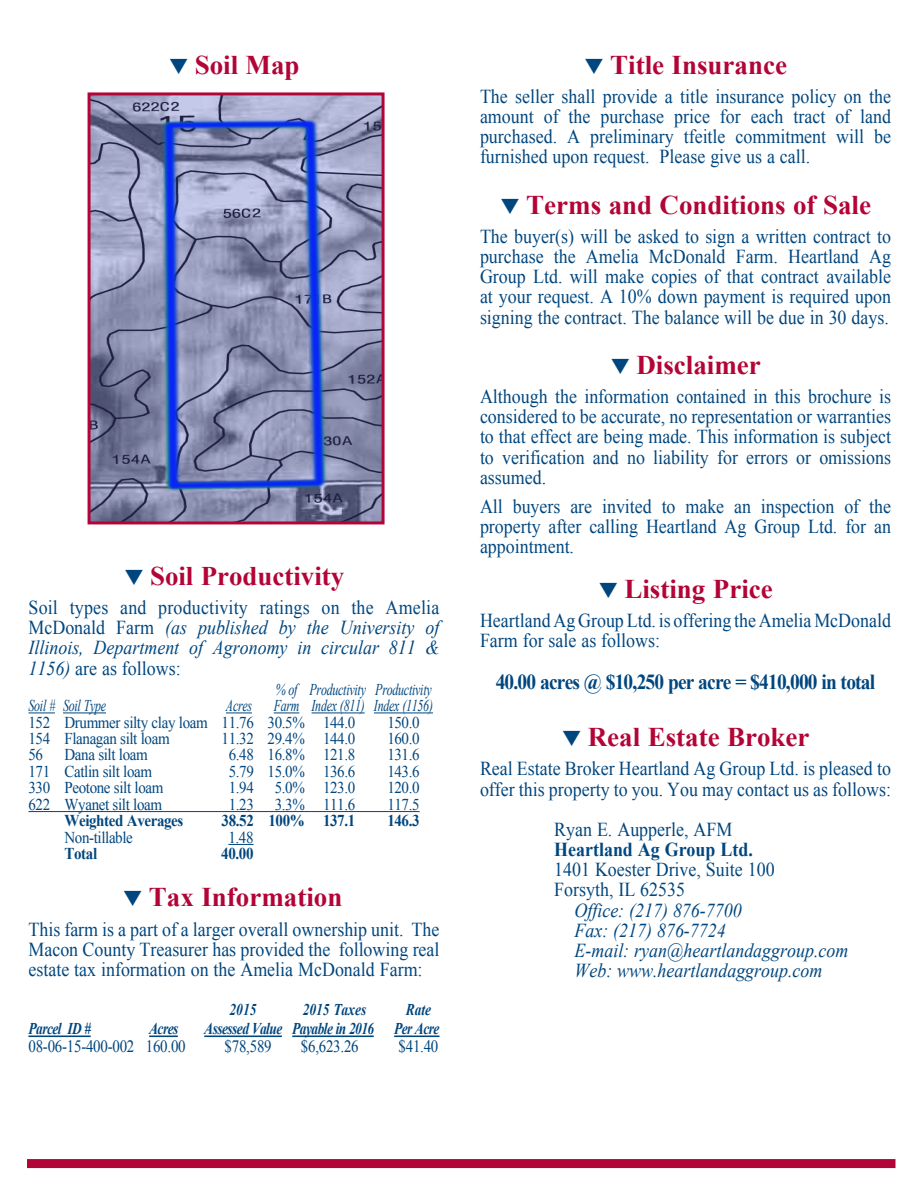
<style>
.page{position:relative;width:918px;height:1188px;background:#fff}
.page>*{position:absolute;margin:0;border:0;box-sizing:border-box;transform-origin:0 0}
.t1{font:700 27px "Times New Roman";color:#b30437}
.t2{font:700 26.85px "Times New Roman";color:#b30437}
.t3{font:700 21.3px "Times New Roman";letter-spacing:-.04em;color:#00467e;scale:.91 1}
.t4{font:19.8px/20.1px "Times New Roman";color:#00467e;text-align:justify;scale:.91 1}
.t5{font:italic 19.8px/20.1px "Times New Roman";color:#00467e;text-align:justify;scale:.91 1}
.t6{font:700 19.8px "Times New Roman";color:#00467e;scale:.91 1}
.t7{font:17.25px "Times New Roman";letter-spacing:-.015em;color:#00467e;scale:.86 1}
.t8{font:16.5px "Times New Roman";letter-spacing:-.025em;color:#00467e;scale:.91 1}
.t9{font:italic 16.5px "Times New Roman";letter-spacing:-.02em;color:#00467e;scale:.73 1}
.t10{font:italic 700 16.5px "Times New Roman";letter-spacing:-.04em;color:#00467e;scale:.82 1}
.t11{font:700 16.5px "Times New Roman";letter-spacing:-.025em;color:#00467e;scale:.91 1}
.t12{font:italic 700 16.5px "Times New Roman";color:#00467e;scale:.82 1}
.s1{color:#00467e}
.s2{font-style:normal}
</style>
<div class="page">
<div style="left:27px;top:1159px;width:869px;height:9px;background:#b30437"></div>
<svg style="left:28px;top:713px;width:27px;height:1px"></svg>
<hr style="left:63px;top:713px;width:43px;height:1px;background:#00467e">
<svg style="left:226px;top:713px;width:26px;height:1px"></svg>
<svg style="left:274px;top:713px;width:25px;height:1px"></svg>
<hr style="left:312px;top:713px;width:53px;height:1px;background:#00467e">
<hr style="left:374px;top:713px;width:59px;height:1px;background:#00467e">
<hr style="left:28px;top:811px;width:392px;height:1px;background:#00467e">
<svg style="left:228px;top:844px;width:26px;height:1px"></svg>
<hr style="left:28px;top:1036px;width:63px;height:1px;background:#00467e">
<svg style="left:149px;top:1036px;width:29px;height:1px"></svg>
<hr style="left:204px;top:1036px;width:78px;height:1px;background:#00467e">
<hr style="left:292px;top:1036px;width:82px;height:1px;background:#00467e">
<hr style="left:394px;top:1036px;width:45px;height:1px;background:#00467e">
<svg style="left:87px;top:92px;width:298px;height:433px;background:#8386b0"></svg>
<p class="t1" style="left:168px;top:46px;width:133px"><span class="s1">❑</span> Soil Map</p>
<p class="t2" style="left:124px;top:557px;width:222px"><span class="s1">❑</span> Soil Productivity</p>
<p class="t5" style="left:28px;top:597px;width:453px"><span class="s2">Soil types and productivity ratings on the Amelia McDonald Farm</span> (as published by the University of Illinois, Department of Agronomy in circular 811 &amp; 1156) <span class="s2">are as follows:</span></p>
<p class="t9" style="left:276px;top:678px;width:215px">% of Productivity Productivity</p>
<p class="t9" style="left:28px;top:694px;width:108px">Soil # Soil Type</p>
<p class="t9" style="left:226px;top:694px;width:37px">Acres</p>
<p class="t9" style="left:274px;top:694px;width:220px">Farm Index (811) Index (1156)</p>
<p class="t8" style="left:28px;top:711px;width:361px">152 Drummer silty clay loam 11.76 30.5% 144.0</p>
<p class="t8" style="left:387px;top:711px;width:37px">150.0</p>
<p class="t8" style="left:28px;top:727px;width:157px">154 Flanagan silt loam</p>
<p class="t8" style="left:222px;top:727px;width:148px">11.32 29.4% 144.0</p>
<p class="t8" style="left:387px;top:727px;width:37px">160.0</p>
<p class="t8" style="left:28px;top:744px;width:18px">56</p>
<p class="t8" style="left:64px;top:744px;width:93px">Dana silt loam</p>
<p class="t8" style="left:229px;top:744px;width:141px">6.48 16.8% 121.8</p>
<p class="t8" style="left:387px;top:744px;width:37px">131.6</p>
<p class="t8" style="left:28px;top:760px;width:137px">171 Catlin silt loam</p>
<p class="t8" style="left:229px;top:760px;width:141px">5.79 15.0% 136.6</p>
<p class="t8" style="left:387px;top:760px;width:37px">143.6</p>
<p class="t8" style="left:28px;top:777px;width:150px">330 Peotone silt loam</p>
<p class="t8" style="left:229px;top:777px;width:29px">1.94</p>
<p class="t8" style="left:275px;top:777px;width:90px">5.0% 123.0</p>
<p class="t8" style="left:387px;top:777px;width:37px">120.0</p>
<p class="t8" style="left:28px;top:793px;width:148px">622 Wyanet silt loam</p>
<p class="t8" style="left:229px;top:793px;width:29px">1.23</p>
<p class="t8" style="left:275px;top:793px;width:90px">3.3% 111.6</p>
<p class="t8" style="left:387px;top:793px;width:37px">117.5</p>
<p class="t11" style="left:64px;top:809px;width:132px">Weighted Averages</p>
<p class="t11" style="left:222px;top:809px;width:148px">38.52 100% 137.1</p>
<p class="t11" style="left:387px;top:809px;width:37px">146.3</p>
<p class="t8" style="left:64px;top:826px;width:77px">Non-tillable</p>
<p class="t8" style="left:228px;top:826px;width:29px">1.48</p>
<p class="t11" style="left:64px;top:842px;width:37px">Total</p>
<p class="t11" style="left:221px;top:842px;width:37px">40.00</p>
<p class="t1" style="left:123px;top:879px;width:221px"><span class="s1">❑</span> Tax Information</p>
<p class="t4" style="left:28px;top:919px;width:453px">This farm is a part of a larger overall ownership unit. The Macon County Treasurer has provided the following real estate tax information on the Amelia McDonald Farm:</p>
<p class="t10" style="left:230px;top:998px;width:34px">2015</p>
<p class="t12" style="left:303px;top:998px;width:79px">2015 Taxes</p>
<p class="t10" style="left:406px;top:998px;width:32px">Rate</p>
<p class="t10" style="left:28px;top:1017px;width:78px">Parcel ID #</p>
<p class="t10" style="left:149px;top:1017px;width:37px">Acres</p>
<p class="t10" style="left:204px;top:1017px;width:288px">Assessed Value Payable in 2016 Per Acre</p>
<p class="t7" style="left:28px;top:1035px;width:184px">08-06-15-400-002 160.00</p>
<p class="t7" style="left:225px;top:1035px;width:56px">$78,589</p>
<p class="t7" style="left:301px;top:1035px;width:69px">$6,623.26</p>
<p class="t7" style="left:399px;top:1035px;width:48px">$41.40</p>
<p class="t1" style="left:584px;top:46px;width:205px"><span class="s1">❑</span> Title Insurance</p>
<p class="t4" style="left:480px;top:86px;width:453px">The seller shall provide a title insurance policy on the amount of the purchase price for each tract of land purchased. A preliminary tfeitle commitment will be furnished upon request. Please give us a call.</p>
<p class="t1" style="left:500px;top:186px;width:373px"><span class="s1">❑</span> Terms and Conditions of Sale</p>
<p class="t4" style="left:480px;top:226px;width:453px">The buyer(s) will be asked to sign a written contract to purchase the Amelia McDonald Farm. Heartland Ag Group Ltd. will make copies of that contract available at your request. A 10% down payment is required upon signing the contract. The balance will be due in 30 days.</p>
<p class="t1" style="left:610px;top:346px;width:152px"><span class="s1">❑</span> Disclaimer</p>
<p class="t4" style="left:480px;top:386px;width:453px">Although the information contained in this brochure is considered to be accurate, no representation or warranties to that effect are being made. This information is subject to verification and no liability for errors or omissions assumed.</p>
<p class="t4" style="left:480px;top:496px;width:453px">All buyers are invited to make an inspection of the property after calling Heartland Ag Group Ltd. for an appointment.</p>
<p class="t1" style="left:598px;top:570px;width:176px"><span class="s1">❑</span> Listing Price</p>
<p class="t4" style="left:480px;top:610px;width:453px">Heartland Ag Group Ltd. is offering the Amelia McDonald<br>Farm for sale as follows:</p>
<p class="t3" style="left:496px;top:667px;width:419px">40.00 acres @ $10,250 per acre = $410,000 in total</p>
<p class="t1" style="left:561px;top:719px;width:250px"><span class="s1">❑</span> Real Estate Broker</p>
<p class="t4" style="left:480px;top:758px;width:453px">Real Estate Broker Heartland Ag Group Ltd. is pleased to offer this property to you. You may contact us as follows:</p>
<p class="t4" style="left:554px;top:819px;width:197px">Ryan E. Aupperle, AFM</p>
<p class="t6" style="left:554px;top:836px;width:220px">Heartland Ag Group Ltd.</p>
<p class="t4" style="left:554px;top:859px;width:244px">1401 Koester Drive, Suite 100</p>
<p class="t4" style="left:554px;top:879px;width:145px">Forsyth, IL 62535</p>
<p class="t5" style="left:574px;top:899px;width:185px">Office: (217) 876-7700</p>
<p class="t5" style="left:575px;top:920px;width:168px">Fax: (217) 876-7724</p>
<p class="t5" style="left:575px;top:940px;width:303px">E-mail: ryan@heartlandaggroup.com</p>
<p class="t5" style="left:575px;top:960px;width:274px">Web: www.heartlandaggroup.com</p>
</div>
